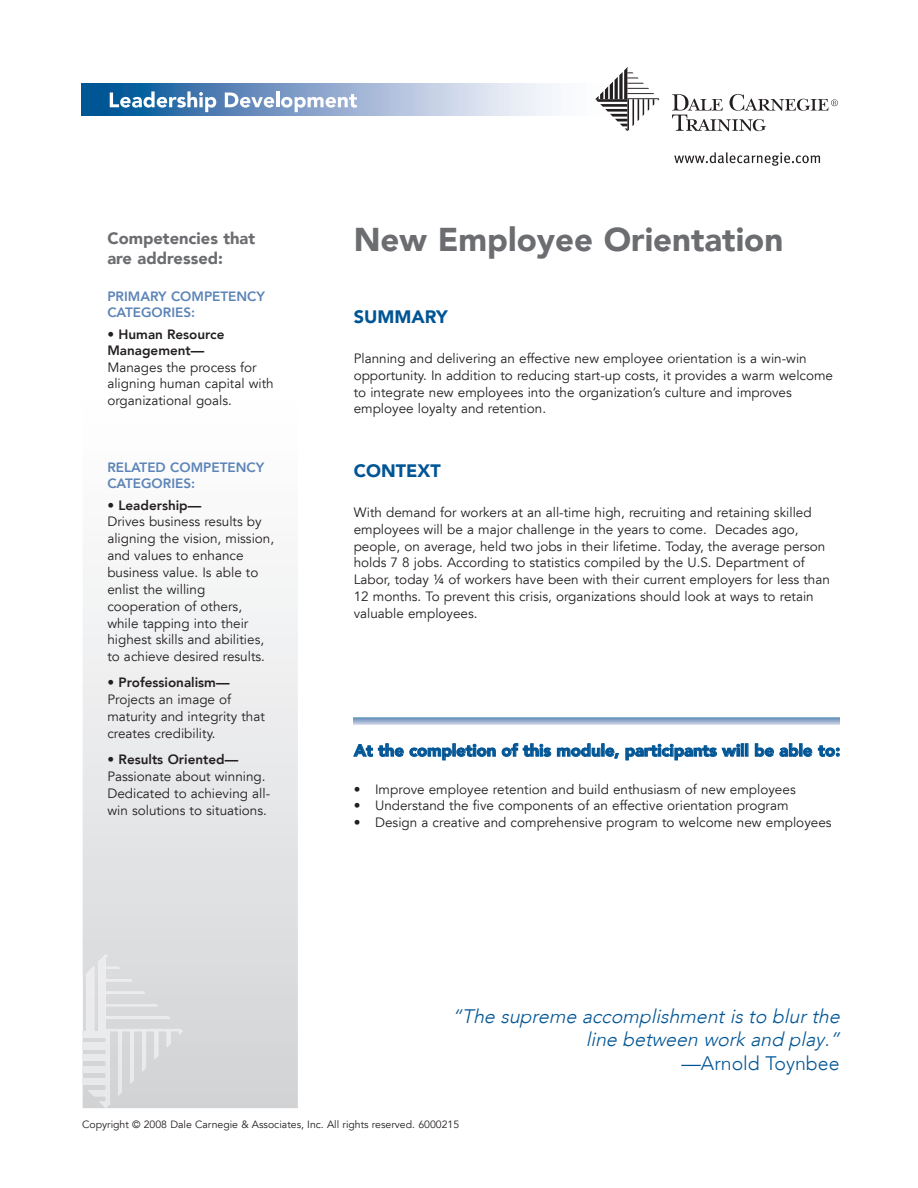
<style>
.page{position:relative;width:918px;height:1188px;background:#fff}
.page>*{position:absolute;margin:0;border:0;box-sizing:border-box;transform-origin:0 0}
.t1{font:900 33px "Avenir LT";color:#6c6d70}
.t2{font:italic 300 19.5px/23.4px "Avenir LT";color:#005595;text-align:right}
.t3{font:300 19.5px "Avenir LT";color:#005595}
.t4{font:900 18px "Avenir LT";color:#005595}
.t5{font:900 16.5px "Avenir LT";color:#005595}
.t6{font:900 16.5px/19.8px "Avenir LT";color:#6c6d70}
.t7{font:13.5px/17px "Avenir LT";color:#231f20}
.t8{font:800 13.5px/16.2px "Avenir LT";color:#231f20}
.t9{font:800 13.5px/16.2px "Avenir LT";color:#5c84b7}
.t10{font:10.5px "Avenir LT";color:#231f20}
</style>
<div class="page">
<svg style="left:83px;top:115px;width:215px;height:993px"></svg>
<svg style="left:82px;top:83px;width:578px;height:32px"></svg>
<svg style="left:110px;top:91px;width:106px;height:21px"></svg>
<svg style="left:225px;top:93px;width:49px;height:15px"></svg>
<hr style="left:276px;top:91px;width:3px;height:16px;background:#fff">
<svg style="left:281px;top:94px;width:76px;height:18px"></svg>
<svg style="left:82px;top:954px;width:101px;height:154px;background:#dbdcde"></svg>
<svg style="left:595px;top:67px;width:64px;height:64px"></svg>
<svg style="left:672px;top:94px;width:166px;height:37px"></svg>
<svg style="left:674px;top:152px;width:146px;height:14px"></svg>
<hr style="left:354px;top:724px;width:485px;height:1px;background:#b8c6e0">
<hr style="left:354px;top:723px;width:485px;height:1px;background:#9cb0d3">
<hr style="left:354px;top:722px;width:485px;height:1px;background:#849fc9">
<hr style="left:354px;top:721px;width:485px;height:1px;background:#6b8ebd">
<hr style="left:354px;top:720px;width:485px;height:1px;background:#547eb4">
<hr style="left:354px;top:719px;width:485px;height:1px;background:#3a70aa">
<hr style="left:354px;top:718px;width:485px;height:1px;background:#1064a1">
<p class="t6" style="left:107px;top:230px;width:149px">Competencies that are addressed:</p>
<p class="t9" style="left:107px;top:289px;width:159px">PRIMARY COMPETENCY<br>CATEGORIES:</p>
<p class="t8" style="left:107px;top:328px;width:119px">• Human Resource<br>Management—</p>
<p class="t7" style="left:107px;top:360px;width:168px">Manages the process for aligning human capital with organizational goals.</p>
<p class="t9" style="left:107px;top:460px;width:158px">RELATED COMPETENCY<br>CATEGORIES:</p>
<p class="t8" style="left:107px;top:498px;width:95px">• Leadership—</p>
<p class="t7" style="left:107px;top:514px;width:168px">Drives business results by aligning the vision, mission, and values to enhance business value. Is able to enlist the willing cooperation of others, while tapping into their highest skills and abilities, to achieve desired results.</p>
<p class="t8" style="left:107px;top:676px;width:124px">• Professionalism—</p>
<p class="t7" style="left:107px;top:693px;width:159px">Projects an image of maturity and integrity that creates credibility.</p>
<p class="t8" style="left:107px;top:752px;width:132px">• Results Oriented—</p>
<p class="t7" style="left:107px;top:769px;width:164px">Passionate about winning.<br>Dedicated to achieving all&shy;win solutions to situations.</p>
<h1 class="t1" style="left:354px;top:226px;width:431px">New Employee Orientation</h1>
<h3 class="t4" style="left:354px;top:309px;width:95px">SUMMARY</h3>
<p class="t7" style="left:354px;top:351px;width:481px">Planning and delivering an effective new employee orientation is a win-win opportunity. In addition to reducing start-up costs, it provides a warm welcome to integrate new employees into the organization’s culture and improves employee loyalty and retention.</p>
<h3 class="t4" style="left:354px;top:463px;width:88px">CONTEXT</h3>
<p class="t7" style="left:354px;top:505px;width:478px">With demand for workers at an all-time high, recruiting and retaining skilled employees will be a major challenge in the years to come. Decades ago, people, on average, held two jobs in their lifetime. Today, the average person holds 7 8 jobs. According to statistics compiled by the U.S. Department of Labor, today ¼ of workers have been with their current employers for less than 12 months. To prevent this crisis, organizations should look at ways to retain valuable employees.</p>
<p class="t5" style="left:354px;top:744px;width:488px">At the completion of this module, participants will be able to:</p>
<p class="t7" style="left:354px;top:782px;width:444px">• Improve employee retention and build enthusiasm of new employees</p>
<p class="t7" style="left:354px;top:799px;width:436px">• Understand the five components of an effective orientation program</p>
<p class="t7" style="left:354px;top:816px;width:479px">• Design a creative and comprehensive program to welcome new employees</p>
<h2 class="t2" style="left:452px;top:1006px;width:393px">“The supreme accomplishment is to blur the line between work and play.”</h2>
<h2 class="t3" style="left:681px;top:1055px;width:160px">—Arnold Toynbee</h2>
<p class="t10" style="left:82px;top:1120px;width:379px">Copyright © 2008 Dale Carnegie &amp; Associates, Inc. All rights reserved. 6000215</p>
</div>
